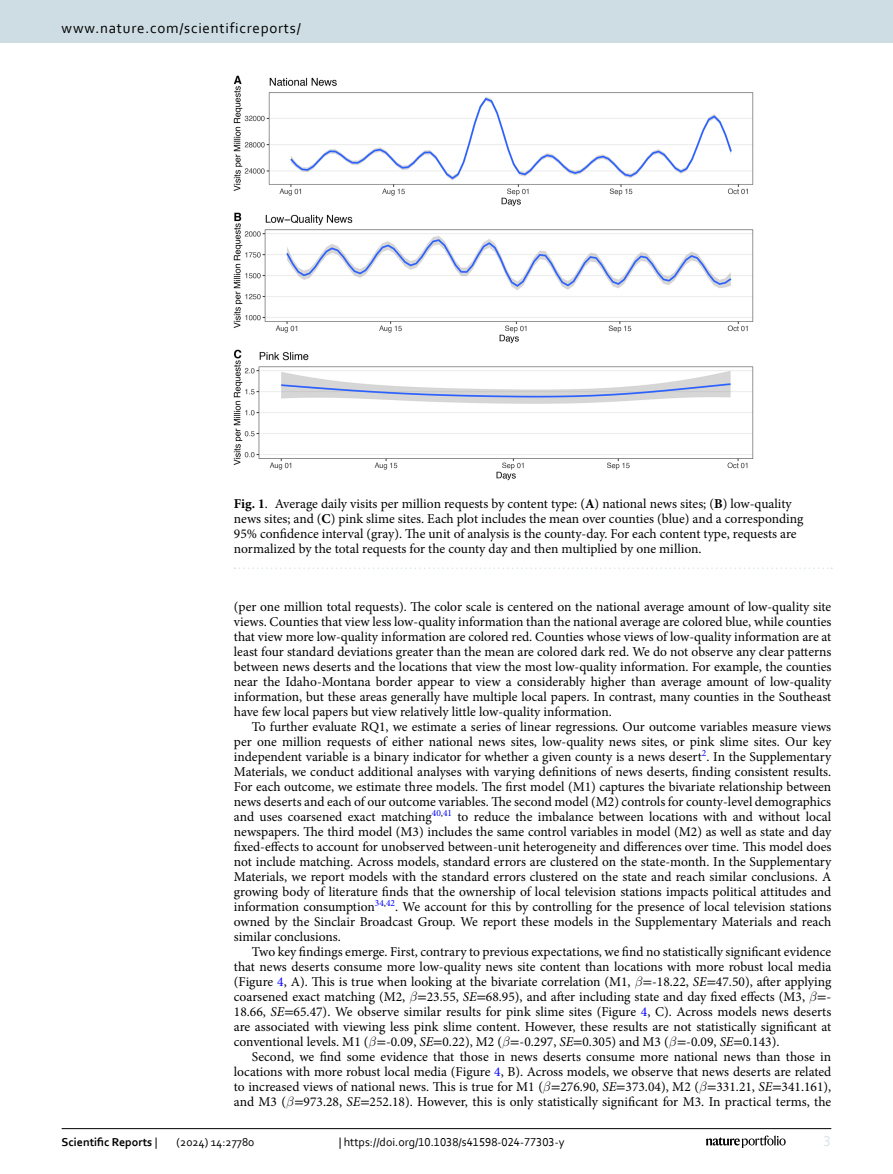
<style>
.page{position:relative;width:893px;height:1174px;background:#fff}
.page>*{position:absolute;margin:0;border:0;box-sizing:border-box;transform-origin:0 0}
.t1{font:15px "Corbel";letter-spacing:.05em;color:#000}
.t2{font:15px "Corbel";color:#d9e4eb}
.Body_Text_Indent{font:13.5px/15px "Minion Pro";color:#000;text-align:justify}
.Figure_Caption{font:13.5px/15px "Minion Pro";color:#000}
.t3{font:12px "Corbel";color:#000}
.t4{font:700 12px "Corbel";color:#000}
.s1{font-weight:700}
.s2{color:#00f}
.s3{font-family:"CMMI12"}
.s4{font-family:"STIX"}
.s5{font-style:italic}
.s6{font-weight:400}
</style>
<div class="page">
<img style="left:234px;top:76px;width:519px;height:404px">
<svg style="left:235px;top:567px;width:597px;height:2px"></svg>
<hr style="left:62px;top:1128px;width:769px;height:1px;background:#000">
<svg style="left:706px;top:1135px;width:80px;height:12px"></svg>
<div style="left:0;top:0;width:893px;height:43px;background:#cedde4"></div>
<p class="t1" style="left:62px;top:18px;width:241px">www.nature.com/scientificreports/</p>
<p class="Figure_Caption" style="left:234px;top:496px;width:571px"><span class="s1">Fig. 1</span>. Average daily visits per million requests by content type: (<span class="s1">A</span>) national news sites; (<span class="s1">B</span>) low-quality news sites; and (<span class="s1">C</span>) pink slime sites. Each plot includes the mean over counties (blue) and a corresponding 95% confidence interval (gray). The unit of analysis is the county-day. For each content type, requests are normalized by the total requests for the county day and then multiplied by one million.</p>
<p class="Body_Text_Indent" style="left:234px;top:599px;width:599px">(per one million total requests). The color scale is centered on the national average amount of low-quality site views. Counties that view less low-quality information than the national average are colored blue, while counties that view more low-quality information are colored red. Counties whose views of low-quality information are at least four standard deviations greater than the mean are colored dark red. We do not observe any clear patterns between news deserts and the locations that view the most low-quality information. For example, the counties near the Idaho-Montana border appear to view a considerably higher than average amount of low-quality information, but these areas generally have multiple local papers. In contrast, many counties in the Southeast have few local papers but view relatively little low-quality information.</p>
<p class="Body_Text_Indent" style="left:234px;top:719px;width:599px;text-indent:18px">To further evaluate RQ1, we estimate a series of linear regressions. Our outcome variables measure views per one million requests of either national news sites, low-quality news sites, or pink slime sites. Our key independent variable is a binary indicator for whether a given county is a news desert<sup>2</sup>. In the Supplementary Materials, we conduct additional analyses with varying definitions of news deserts, finding consistent results.<br>For each outcome, we estimate three models. The first model (M1) captures the bivariate relationship between news deserts and each of our outcome variables. The second model (M2) controls for county-level demographics and uses coarsened exact matching<sup>40</sup><sup>,</sup><sup>41</sup> to reduce the imbalance between locations with and without local newspapers. The third model (M3) includes the same control variables in model (M2) as well as state and day fixed-effects to account for unobserved between-unit heterogeneity and differences over time. This model does not include matching. Across models, standard errors are clustered on the state-month. In the Supplementary Materials, we report models with the standard errors clustered on the state and reach similar conclusions. A growing body of literature finds that the ownership of local television stations impacts political attitudes and information consumption<sup>34</sup><sup>,</sup><sup>42</sup>. We account for this by controlling for the presence of local television stations owned by the Sinclair Broadcast Group. We report these models in the Supplementary Materials and reach similar conclusions.</p>
<p class="Body_Text_Indent" style="left:234px;top:944px;width:599px;text-indent:18px">Two key findings emerge. First, contrary to previous expectations, we find no statistically significant evidence that news deserts consume more low-quality news site content than locations with more robust local media (Figure <span class="s2">4</span>, A). This is true when looking at the bivariate correlation (M1, <span class="s3">β</span><span class="s4">=</span>-18.22, <span class="s5">SE</span><span class="s4">=</span>47.50), after applying coarsened exact matching (M2, <span class="s3">β</span><span class="s4">=</span>23.55, <span class="s5">SE</span><span class="s4">=</span>68.95), and after including state and day fixed effects (M3, <span class="s3">β</span><span class="s4">=</span>- 18.66, <span class="s5">SE</span><span class="s4">=</span>65.47). We observe similar results for pink slime sites (Figure <span class="s2">4</span>, C). Across models news deserts are associated with viewing less pink slime content. However, these results are not statistically significant at conventional levels. M1 (<span class="s3">β</span><span class="s4">=</span>-0.09, <span class="s5">SE</span><span class="s4">=</span>0.22), M2 (<span class="s3">β</span><span class="s4">=</span>-0.297, <span class="s5">SE</span><span class="s4">=</span>0.305) and M3 (<span class="s3">β</span><span class="s4">=</span>-0.09, <span class="s5">SE</span><span class="s4">=</span>0.143).</p>
<p class="Body_Text_Indent" style="left:234px;top:1049px;width:599px;text-indent:18px">Second, we find some evidence that those in news deserts consume more national news than those in locations with more robust local media (Figure <span class="s2">4</span>, B). Across models, we observe that news deserts are related to increased views of national news. This is true for M1 (<span class="s3">β</span><span class="s4">=</span>276.90, <span class="s5">SE</span><span class="s4">=</span>373.04), M2 (<span class="s3">β</span><span class="s4">=</span>331.21, <span class="s5">SE</span><span class="s4">=</span>341.161), and M3 (<span class="s3">β</span><span class="s4">=</span>973.28, <span class="s5">SE</span><span class="s4">=</span>252.18). However, this is only statistically significant for M3. In practical terms, the</p>
<p class="t4" style="left:62px;top:1134px;width:97px">Scientific Reports <span class="s6">|</span></p>
<p class="t3" style="left:177px;top:1134px;width:79px">(2024) 14:27780</p>
<p class="t3" style="left:339px;top:1134px;width:227px">| https://doi.org/10.1038/s41598-024-77303-y</p>
<p class="t2" style="left:824px;top:1132px;width:9px">3</p>
</div>
